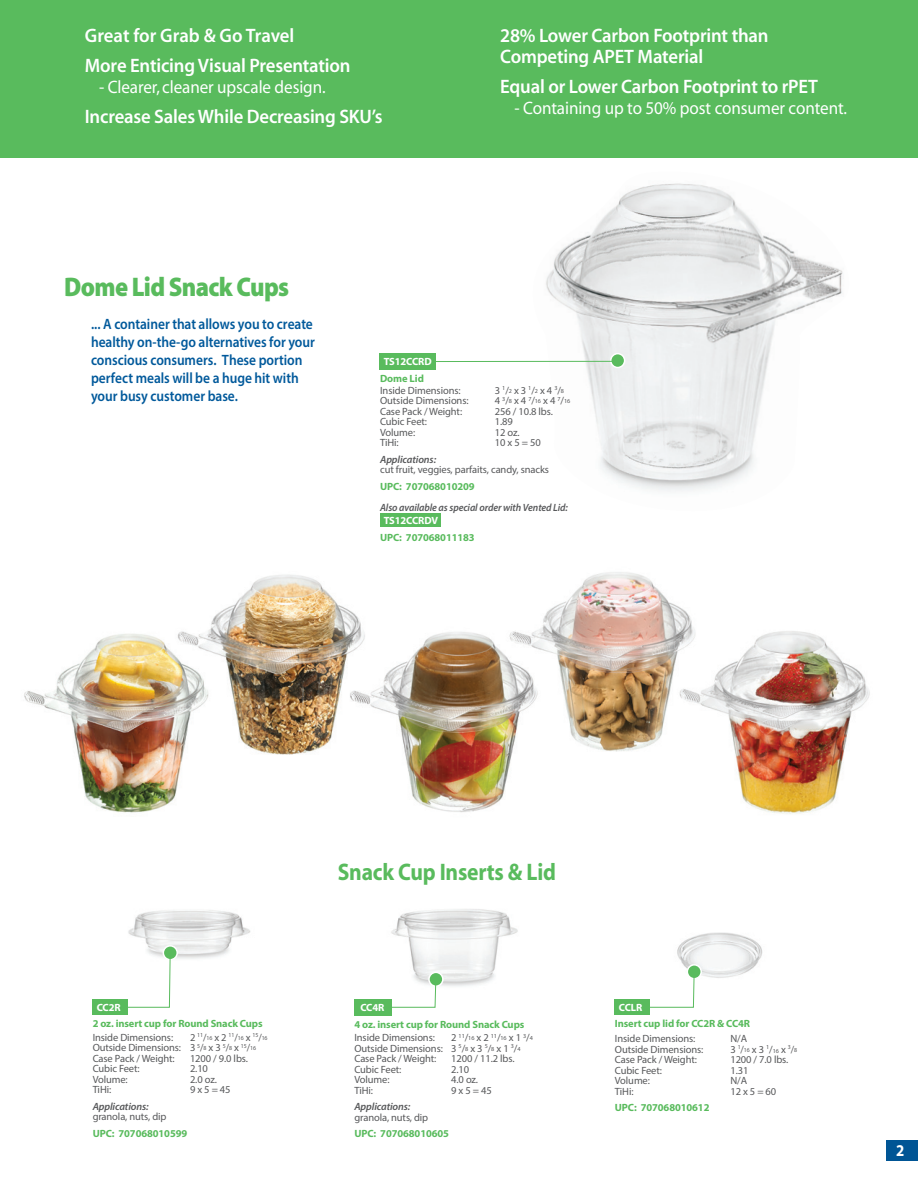
<style>
.page{position:relative;width:918px;height:1188px;background:#fff}
.page>*{position:absolute;margin:0;border:0;box-sizing:border-box;transform-origin:0 0}
.t1{font:27px "Myriad MM 830 600";letter-spacing:-.025em;color:#59bb5d;scale:.9 1}
.t2{font:24px "Myriad MM 700 600";letter-spacing:-.01em;color:#59bb5d;scale:.9 1}
.t3{font:19.5px/30px "Myriad MM 565 600";letter-spacing:-.01em;color:#fff;scale:.96 1}
.t4{font:18px "Myriad MM 400 600";letter-spacing:-.005em;color:#fff;scale:.95 1}
.t5{font:16.5px "Myriad MM 700 600";color:#fff;scale:.9 1}
.t6{font:600 15px/18px "Myriad Pro";letter-spacing:-.005em;color:#00599b;scale:.9 1}
.t7{font:10.5px/10.5px "Myriad Pro";letter-spacing:-.01em;color:#57585a}
.t8{font:700 10.5px "Myriad Pro";letter-spacing:-.01em;color:#59bb5d}
.t9{font:italic 600 10.5px "Myriad Pro";letter-spacing:-.01em;color:#57585a;scale:.95 1}
.t10{font:italic 600 10.5px "Myriad Pro";letter-spacing:-.01em;color:#57585a}
.t11{font:700 10.5px "Myriad Pro";letter-spacing:-.01em;color:#fff}
.t12{font:6.15px "Myriad MM 400 600";letter-spacing:-.01em;color:#57585a;scale:.95 1}
.t13{font:6.15px "Myriad Pro";color:#57585a}
.s1{font-size:6.15px}
.s2{font-family:"Myriad Pro";font-size:10.5px}
.s3{font-size:10.5px}
.s4{font-family:"Myriad MM 400 600"}
.s5{font-family:"Myriad MM 400 600";font-size:6.15px}
</style>
<div class="page">
<div style="left:0;top:0;width:917px;height:157px;background:#59bb5d"></div>
<img style="left:516px;top:183px;width:327px;height:309px">
<img style="left:391px;top:909px;width:127px;height:77px">
<img style="left:128px;top:910px;width:123px;height:49px">
<div style="left:163px;top:946px;width:14px;height:14px;background:#59bb5d;border-radius:50%"></div>
<div style="left:163px;top:945px;width:15px;height:15px;border:2px solid #fff;border-radius:50%"></div>
<svg style="left:123px;top:953px;width:48px;height:55px"></svg>
<div style="left:92px;top:1000px;width:35px;height:15px;background:#59bb5d"></div>
<div style="left:354px;top:999px;width:37px;height:17px;background:#59bb5d"></div>
<div style="left:429px;top:972px;width:14px;height:14px;background:#59bb5d;border-radius:50%"></div>
<div style="left:428px;top:972px;width:16px;height:15px;border:2px solid #fff;border-radius:50%"></div>
<svg style="left:391px;top:979px;width:46px;height:29px"></svg>
<img style="left:677px;top:932px;width:86px;height:46px">
<div style="left:614px;top:999px;width:36px;height:16px;background:#59bb5d"></div>
<div style="left:687px;top:965px;width:14px;height:14px;background:#59bb5d;border-radius:50%"></div>
<div style="left:687px;top:964px;width:15px;height:15px;border:2px solid #fff;border-radius:50%"></div>
<svg style="left:650px;top:971px;width:45px;height:37px"></svg>
<img style="left:211px;top:575px;width:150px;height:180px">
<img style="left:543px;top:572px;width:149px;height:180px">
<img style="left:345px;top:626px;width:201px;height:186px">
<img style="left:24px;top:627px;width:190px;height:186px">
<img style="left:671px;top:624px;width:199px;height:190px">
<div style="left:886px;top:1140px;width:32px;height:21px;background:#005595"></div>
<div style="left:380px;top:513px;width:61px;height:14px;background:#59bb5d"></div>
<div style="left:380px;top:353px;width:56px;height:17px;background:#59bb5d"></div>
<div style="left:611px;top:354px;width:14px;height:14px;background:#59bb5d;border-radius:50%"></div>
<div style="left:610px;top:353px;width:15px;height:15px;border:2px solid #fff;border-radius:50%"></div>
<hr style="left:436px;top:361px;width:182px;height:1px;background:#59bb5d">
<h3 class="t3" style="left:85px;top:21px;width:278px">Great for Grab &amp; Go Travel<br>More Enticing Visual Presentation</h3>
<h3 class="t4" style="left:99px;top:78px;width:240px">- Clearer, cleaner upscale design.</h3>
<h3 class="t3" style="left:85px;top:102px;width:312px">Increase Sales While Decreasing SKU’s</h3>
<h1 class="t1" style="left:64px;top:274px;width:252px">Dome Lid Snack Cups</h1>
<h3 class="t3" style="left:500px;top:26px;width:281px;line-height:21px">28% Lower Carbon Footprint than<br>Competing APET Material</h3>
<h3 class="t3" style="left:500px;top:72px;width:332px">Equal or Lower Carbon Footprint to rPET</h3>
<h3 class="t4" style="left:514px;top:99px;width:352px">- Containing up to 50% post consumer content.</h3>
<h3 class="t6" style="left:91px;top:315px;width:250px">... A container that allows you to create healthy on-the-go alternatives for your conscious consumers. These portion perfect meals will be a huge hit with your busy customer base.</h3>
<p class="t11" style="left:384px;top:355px;width:49px">TS12CCRD</p>
<p class="t8" style="left:380px;top:371px;width:45px">Dome Lid</p>
<p class="t7" style="left:380px;top:385px;width:82px">Inside Dimensions:</p>
<p class="t7" style="left:495px;top:385px;width:71px">3 <sup>1</sup>/<span class="s1">2</span> x 3 <sup>1</sup>/<span class="s1">2</span> x 4 <sup>3</sup>/<span class="s1">8</span></p>
<p class="t7" style="left:380px;top:395px;width:90px">Outside Dimensions:</p>
<p class="t7" style="left:495px;top:395px;width:77px">4 <sup>3</sup>/<span class="s1">8</span> x 4 <sup>7</sup>/<span class="s1">16</span> x 4 <sup>7</sup>/<span class="s1">16</span></p>
<p class="t7" style="left:380px;top:406px;width:84px">Case Pack / Weight:</p>
<p class="t7" style="left:495px;top:406px;width:59px">256 / 10.8 lbs.</p>
<p class="t7" style="left:380px;top:416px;width:49px">Cubic Feet:</p>
<p class="t7" style="left:495px;top:416px;width:20px">1.89</p>
<p class="t7" style="left:380px;top:427px;width:37px">Volume:</p>
<p class="t7" style="left:495px;top:427px;width:26px">12 oz.</p>
<p class="t7" style="left:380px;top:437px;width:20px">TiHi:</p>
<p class="t7" style="left:495px;top:437px;width:47px">10 x 5 = 50</p>
<p class="t10" style="left:380px;top:452px;width:58px">Applications:</p>
<p class="t7" style="left:380px;top:464px;width:170px">cut fruit, veggies, parfaits, candy, snacks</p>
<p class="t8" style="left:380px;top:479px;width:96px">UPC: 707068010209</p>
<p class="t9" style="left:380px;top:500px;width:199px">Also available as special order with Vented Lid:</p>
<p class="t11" style="left:384px;top:514px;width:56px">TS12CCRDV</p>
<p class="t8" style="left:380px;top:530px;width:96px">UPC: 707068011183</p>
<p class="t11" style="left:97px;top:1000px;width:25px">CC2R</p>
<p class="t8" style="left:93px;top:1017px;width:171px">2 oz. insert cup for Round Snack Cups</p>
<p class="t7" style="left:93px;top:1032px;width:82px">Inside Dimensions:</p>
<p class="t12" style="left:190px;top:1034px;width:83px"><span class="s2">2</span> 11<span class="s3">/</span>16 <span class="s2">x 2</span> 11<span class="s3">/</span>16 <span class="s2">x</span> 15<span class="s3">/</span>16</p>
<p class="t7" style="left:93px;top:1042px;width:165px">Outside Dimensions: 3 <sup>5</sup><span class="s4">/</span><span class="s5">8</span> x 3 <sup>5</sup><span class="s4">/</span><span class="s5">8</span> x <sup>15</sup><span class="s4">/</span><span class="s5">16<br></span>Case Pack / Weight:</p>
<p class="t7" style="left:190px;top:1053px;width:59px">1200 / 9.0 lbs.</p>
<p class="t7" style="left:93px;top:1063px;width:49px">Cubic Feet:</p>
<p class="t7" style="left:190px;top:1063px;width:20px">2.10</p>
<p class="t7" style="left:93px;top:1074px;width:37px">Volume:</p>
<p class="t7" style="left:190px;top:1074px;width:28px">2.0 oz.</p>
<p class="t7" style="left:93px;top:1084px;width:20px">TiHi:</p>
<p class="t7" style="left:190px;top:1084px;width:42px">9 x 5 = 45</p>
<p class="t10" style="left:93px;top:1100px;width:58px">Applications:</p>
<p class="t7" style="left:93px;top:1111px;width:75px">granola, nuts, dip</p>
<p class="t8" style="left:93px;top:1126px;width:96px">UPC: 707068010599</p>
<h2 class="t2" style="left:338px;top:861px;width:244px">Snack Cup Inserts &amp; Lid</h2>
<p class="t11" style="left:360px;top:1001px;width:25px">CC4R</p>
<p class="t8" style="left:354px;top:1017px;width:171px">4 oz. insert cup for Round Snack Cups</p>
<p class="t7" style="left:354px;top:1032px;width:82px">Inside Dimensions:</p>
<p class="t13" style="left:451px;top:1033px;width:83px"><span class="s3">2</span> 11<span class="s3">/</span>16 <span class="s3">x 2</span> 11<span class="s3">/</span>16 <span class="s3">x 1</span> 3<span class="s3">/</span>4</p>
<p class="t7" style="left:354px;top:1043px;width:168px">Outside Dimensions: 3 <sup>5</sup>/<span class="s1">8</span> x 3 <sup>5</sup>/<span class="s1">8</span> x 1 <sup>3</sup>/<span class="s1">4<br></span>Case Pack / Weight:</p>
<p class="t7" style="left:451px;top:1053px;width:65px">1200 / 11.2 lbs.</p>
<p class="t7" style="left:354px;top:1064px;width:49px">Cubic Feet:</p>
<p class="t7" style="left:451px;top:1064px;width:20px">2.10</p>
<p class="t7" style="left:354px;top:1074px;width:37px">Volume:</p>
<p class="t7" style="left:451px;top:1074px;width:28px">4.0 oz.</p>
<p class="t7" style="left:354px;top:1085px;width:20px">TiHi:</p>
<p class="t7" style="left:451px;top:1085px;width:42px">9 x 5 = 45</p>
<p class="t10" style="left:354px;top:1100px;width:58px">Applications:</p>
<p class="t7" style="left:354px;top:1112px;width:75px">granola, nuts, dip</p>
<p class="t8" style="left:354px;top:1127px;width:96px">UPC: 707068010605</p>
<p class="t11" style="left:619px;top:1000px;width:25px">CCLR</p>
<p class="t8" style="left:615px;top:1017px;width:137px">Insert cup lid for CC2R &amp; CC4R</p>
<p class="t7" style="left:615px;top:1033px;width:82px">Inside Dimensions:</p>
<p class="t7" style="left:730px;top:1033px;width:18px">N/A</p>
<p class="t7" style="left:615px;top:1044px;width:90px">Outside Dimensions:</p>
<p class="t7" style="left:730px;top:1044px;width:68px">3 <sup>1</sup><span class="s4">/</span><span class="s5">16</span> x 3 <sup>1</sup>/<span class="s1">16</span> x <sup>3</sup><span class="s4">/</span><span class="s5">8</span></p>
<p class="t7" style="left:615px;top:1054px;width:84px">Case Pack / Weight:</p>
<p class="t7" style="left:730px;top:1054px;width:59px">1200 / 7.0 lbs.</p>
<p class="t7" style="left:615px;top:1065px;width:49px">Cubic Feet:</p>
<p class="t7" style="left:730px;top:1065px;width:20px">1.31</p>
<p class="t7" style="left:615px;top:1075px;width:37px">Volume:</p>
<p class="t7" style="left:730px;top:1075px;width:18px">N/A</p>
<p class="t7" style="left:615px;top:1086px;width:20px">TiHi:</p>
<p class="t7" style="left:730px;top:1086px;width:47px">12 x 5 = 60</p>
<p class="t8" style="left:615px;top:1101px;width:96px">UPC: 707068010612</p>
<h3 class="t5" style="left:896px;top:1143px;width:11px">2</h3>
</div>
